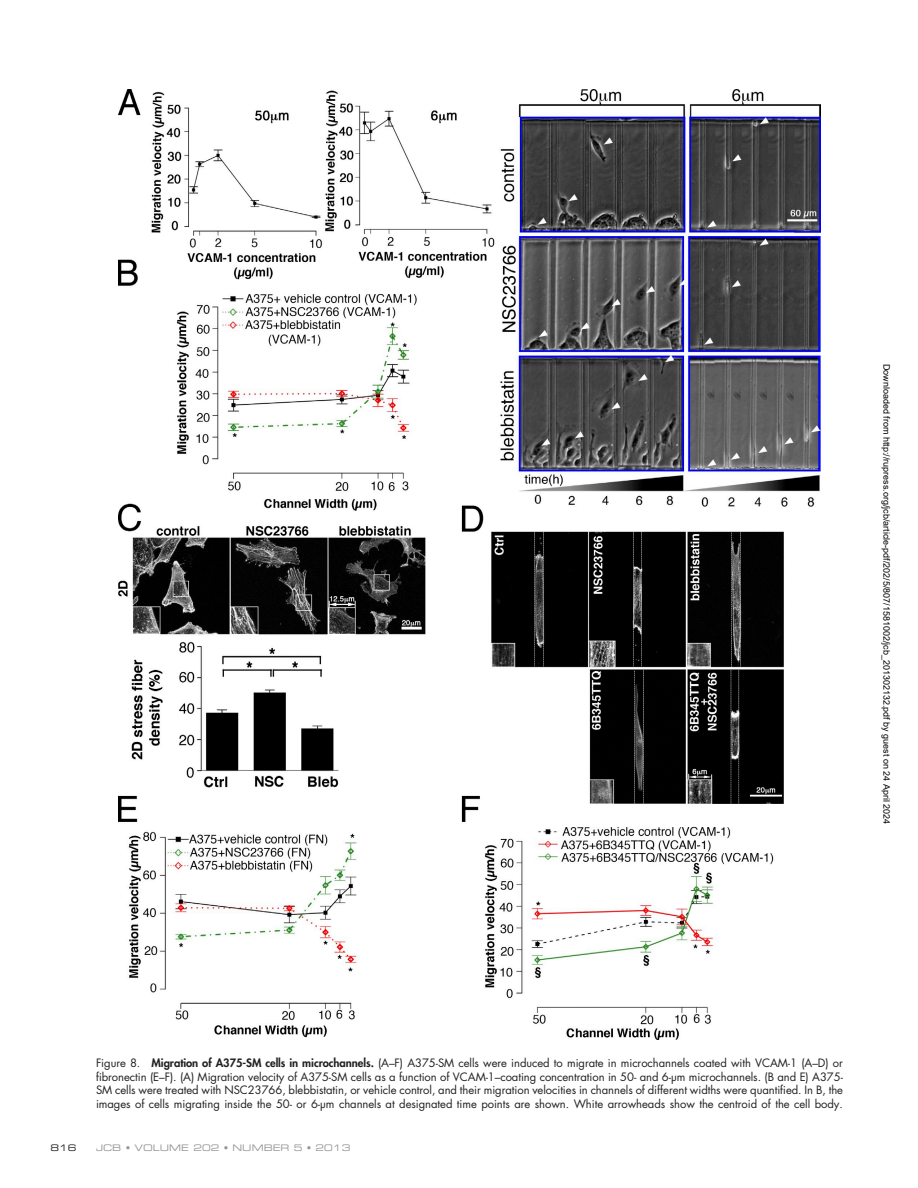
<style>
.page{position:relative;width:918px;height:1188px;background:#fff}
.page>*{position:absolute;margin:0;border:0;box-sizing:border-box;transform-origin:0 0}
.t1{font:11.25px/13.5px "Futura Std";letter-spacing:-.005em;color:#231f20;text-align:justify}
.t2{font:9px "Arial";color:#000}
.t3{font:9px "Eurostile LT Std Ex 2";color:#949698}
.t4{font:9px "Eurostile LT Std Ex 2";color:#231f20}
.s1{font-weight:800}
</style>
<div class="page">
<img style="left:118px;top:90px;width:702px;height:950px">
<p class="t2" style="left:890px;top:364px;width:462px;rotate:90deg">Downloaded from http://rupress.org/jcb/article-pdf/202/5/807/1581002/jcb_201302132.pdf by guest on 24 April 2024</p>
<p class="t1" style="left:96px;top:1056px;width:749px">Figure 8. <span class="s1">Migration of A375-SM cells in microchannels.</span> (A–F) A375-SM cells were induced to migrate in microchannels coated with VCAM-1 (A–D) or fibronectin (E–F). (A) Migration velocity of A375-SM cells as a function of VCAM-1–coating concentration in 50- and 6-µm microchannels. (B and E) A375- SM cells were treated with NSC23766, blebbistatin, or vehicle control, and their migration velocities in channels of different widths were quantified. In B, the images of cells migrating inside the 50- or 6-µm channels at designated time points are shown. White arrowheads show the centroid of the cell body.</p>
<p class="t4" style="left:50px;top:1142px;width:28px">816</p>
<p class="t3" style="left:96px;top:1142px;width:256px">JCB • VOLUME 202 • NUMBER 5 • 2013</p>
</div>
